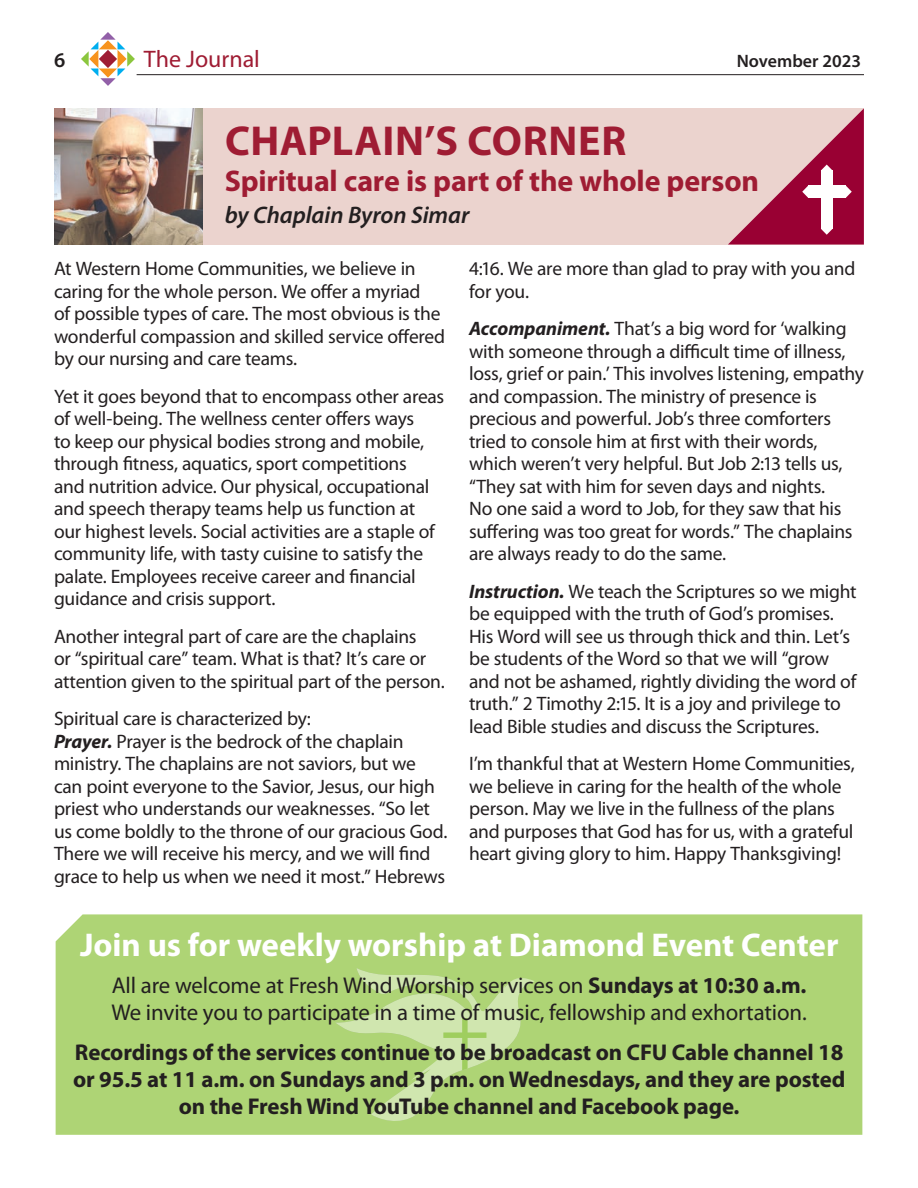
<style>
.page{position:relative;width:918px;height:1188px;background:#fff}
.page>*{position:absolute;margin:0;border:0;box-sizing:border-box;transform-origin:0 0}
.t1{font:700 42px "Myriad Pro";letter-spacing:.01em;color:#9f1c33}
.t2{font:700 33px "Myriad Pro";color:#fff}
.t3{font:700 30px "Myriad Pro";letter-spacing:-.005em;color:#9f1c33}
.t4{font:italic 600 24px "Myriad Pro";letter-spacing:-.005em;color:#231f20}
.t5{font:24px "Myriad Pro";color:#9f1c33}
.t6{font:700 22.8px/27px "Myriad Pro";letter-spacing:-.005em;color:#231f20;text-align:center}
.t7{font:22.8px/27px "Myriad Pro";letter-spacing:-.005em;color:#231f20}
.t8{font:600 21px "Myriad Pro";color:#231f20}
.t9{font:19.5px/22.5px "Myriad Pro";letter-spacing:-.015em;color:#231f20}
.t10{font:600 18px "Myriad Pro";color:#231f20}
.s1{font-weight:700;font-style:italic}
.s2{font-weight:700}
</style>
<div class="page">
<svg style="left:81px;top:32px;width:54px;height:54px"></svg>
<hr style="left:137px;top:74px;width:727px;height:1px;background:#231f20">
<div style="left:203px;top:108px;width:525px;height:136px;background:#ebd3ce"></div>
<img style="left:54px;top:108px;width:149px;height:136px">
<div style="left:56px;top:914px;width:806px;height:221px;background:#aed475"></div>
<svg style="left:335px;top:968px;width:200px;height:153px;background:#b9da89"></svg>
<svg style="left:728px;top:108px;width:136px;height:136px;background:#c97c8f"></svg>
<p class="t8" style="left:54px;top:46px;width:13px">6</p>
<p class="t5" style="left:144px;top:44px;width:117px">The Journal</p>
<p class="t10" style="left:737px;top:49px;width:126px">November 2023</p>
<p class="t1" style="left:225px;top:114px;width:403px">CHAPLAIN’S CORNER</p>
<p class="t3" style="left:225px;top:162px;width:536px">Spiritual care is part of the whole person</p>
<p class="t4" style="left:225px;top:199px;width:246px">by Chaplain Byron Simar</p>
<p class="t9" style="left:54px;top:257px;width:393px">At Western Home Communities, we believe in caring for the whole person. We offer a myriad<br>of possible types of care. The most obvious is the wonderful compassion and skilled service offered by our nursing and care teams.</p>
<p class="t9" style="left:54px;top:385px;width:392px">Yet it goes beyond that to encompass other areas of well-being. The wellness center offers ways<br>to keep our physical bodies strong and mobile, through fitness, aquatics, sport competitions<br>and nutrition advice. Our physical, occupational and speech therapy teams help us function at our highest levels. Social activities are a staple of community life, with tasty cuisine to satisfy the palate. Employees receive career and financial guidance and crisis support.</p>
<p class="t9" style="left:54px;top:625px;width:392px">Another integral part of care are the chaplains<br>or “spiritual care” team. What is that? It’s care or attention given to the spiritual part of the person.</p>
<p class="t9" style="left:54px;top:707px;width:258px">Spiritual care is characterized by:</p>
<p class="t9" style="left:54px;top:730px;width:395px"><span class="s1">Prayer.</span> Prayer is the bedrock of the chaplain ministry. The chaplains are not saviors, but we can point everyone to the Savior, Jesus, our high priest who understands our weaknesses. “So let us come boldly to the throne of our gracious God.<br>There we will receive his mercy, and we will find grace to help us when we need it most.” Hebrews</p>
<p class="t9" style="left:469px;top:257px;width:388px">4:16. We are more than glad to pray with you and for you.</p>
<p class="t9" style="left:469px;top:317px;width:396px"><span class="s1">Accompaniment.</span> That’s a big word for ‘walking with someone through a difficult time of illness, loss, grief or pain.’ This involves listening, empathy and compassion. The ministry of presence is precious and powerful. Job’s three comforters tried to console him at first with their words, which weren’t very helpful. But Job 2:13 tells us, “They sat with him for seven days and nights.<br>No one said a word to Job, for they saw that his suffering was too great for words.” The chaplains are always ready to do the same.</p>
<p class="t9" style="left:469px;top:580px;width:389px"><span class="s1">Instruction.</span> We teach the Scriptures so we might be equipped with the truth of God’s promises.<br>His Word will see us through thick and thin. Let’s be students of the Word so that we will “grow and not be ashamed, rightly dividing the word of truth.” 2 Timothy 2:15. It is a joy and privilege to lead Bible studies and discuss the Scriptures.</p>
<p class="t9" style="left:469px;top:752px;width:387px">I’m thankful that at Western Home Communities, we believe in caring for the health of the whole person. May we live in the fullness of the plans and purposes that God has for us, with a grateful heart giving glory to him. Happy Thanksgiving!</p>
<p class="t2" style="left:80px;top:923px;width:760px">Join us for weekly worship at Diamond Event Center</p>
<p class="t7" style="left:111px;top:971px;width:697px">All are welcome at Fresh Wind Worship services on <span class="s2">Sundays at 10:30 a.m.<br></span>We invite you to participate in a time of music, fellowship and exhortation.</p>
<p class="t6" style="left:73px;top:1038px;width:774px">Recordings of the services continue to be broadcast on CFU Cable channel 18 or 95.5 at 11 a.m. on Sundays and 3 p.m. on Wednesdays, and they are posted on the Fresh Wind YouTube channel and Facebook page.</p>
</div>
